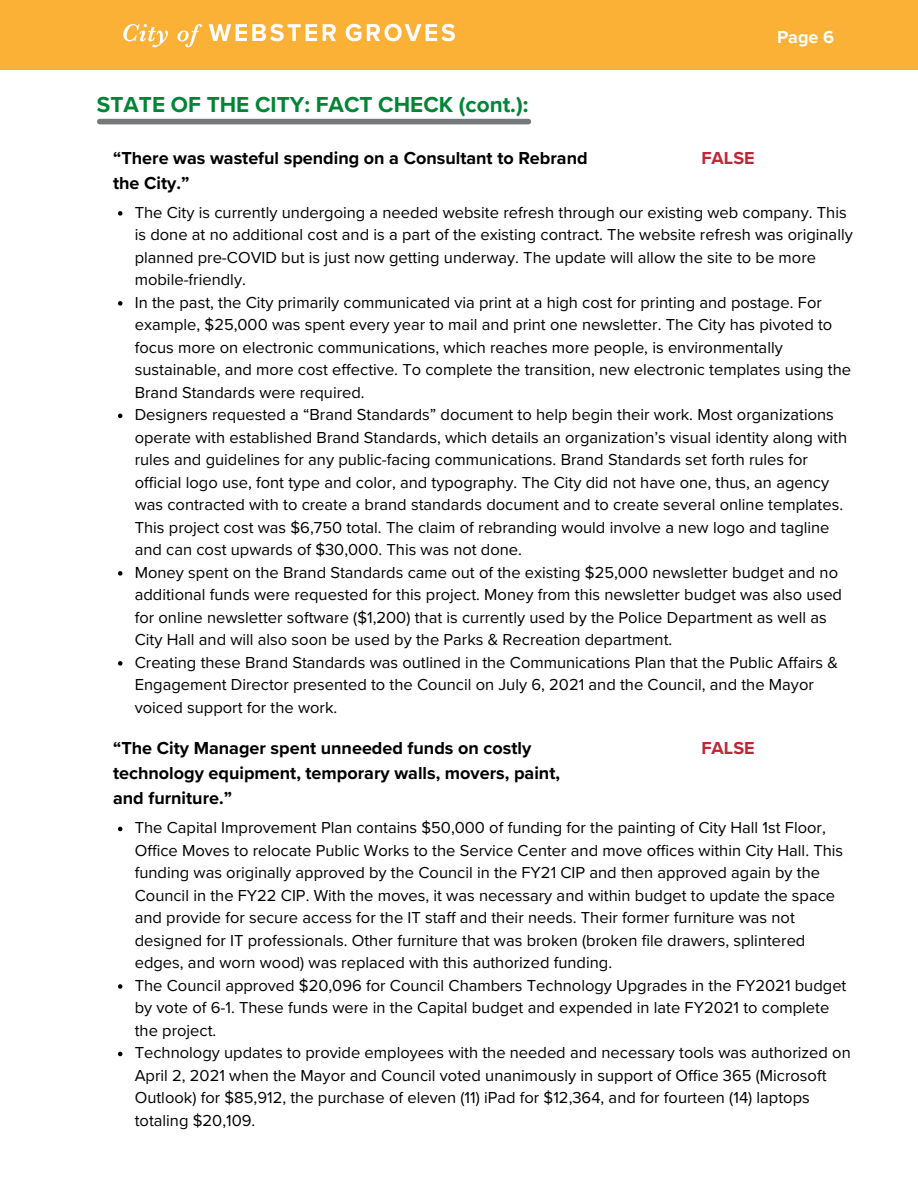
<style>
.page{position:relative;width:918px;height:1188px;background:#fff}
.page>*{position:absolute;margin:0;border:0;box-sizing:border-box;transform-origin:0 0}
.t1{font:700 22.5px "Proxima Nova";color:#008436}
.t2{font:700 18px/24.8px "Proxima Nova";color:#000}
.t3{font:700 18px "Proxima Nova";color:#c12637}
.t4{font:700 18px "Proxima Nova";color:#fff}
.t5{font:16.5px/22.5px "Proxima Nova";color:#000}
</style>
<div class="page">
<div style="left:0;top:0;width:918px;height:70px;background:#fbb036"></div>
<img style="left:123px;top:23px;width:332px;height:25px">
<svg style="left:118px;top:211px;width:4px;height:5px"></svg>
<svg style="left:118px;top:301px;width:4px;height:5px"></svg>
<svg style="left:118px;top:414px;width:4px;height:4px"></svg>
<svg style="left:118px;top:571px;width:4px;height:5px"></svg>
<svg style="left:118px;top:661px;width:4px;height:5px"></svg>
<svg style="left:118px;top:827px;width:4px;height:4px"></svg>
<svg style="left:118px;top:984px;width:4px;height:5px"></svg>
<svg style="left:118px;top:1052px;width:4px;height:4px"></svg>
<div style="left:100px;top:119px;width:428px;height:5px;background:#76797a"></div>
<p class="t1" style="left:97px;top:91px;width:433px">STATE OF THE CITY: FACT CHECK (cont.):</p>
<p class="t4" style="left:777px;top:26px;width:59px">Page 6</p>
<p class="t2" style="left:113px;top:146px;width:476px">“There was wasteful spending on a Consultant to Rebrand the City.”</p>
<p class="t3" style="left:701px;top:148px;width:55px">FALSE</p>
<p class="t5" style="left:135px;top:201px;width:720px">The City is currently undergoing a needed website refresh through our existing web company. This is done at no additional cost and is a part of the existing contract. The website refresh was originally planned pre-COVID but is just now getting underway. The update will allow the site to be more mobile-friendly.</p>
<p class="t5" style="left:135px;top:291px;width:718px">In the past, the City primarily communicated via print at a high cost for printing and postage. For example, $25,000 was spent every year to mail and print one newsletter. The City has pivoted to focus more on electronic communications, which reaches more people, is environmentally sustainable, and more cost effective. To complete the transition, new electronic templates using the Brand Standards were required.</p>
<p class="t5" style="left:135px;top:404px;width:714px">Designers requested a “Brand Standards” document to help begin their work. Most organizations operate with established Brand Standards, which details an organization’s visual identity along with rules and guidelines for any public-facing communications. Brand Standards set forth rules for official logo use, font type and color, and typography. The City did not have one, thus, an agency was contracted with to create a brand standards document and to create several online templates.<br>This project cost was $6,750 total. The claim of rebranding would involve a new logo and tagline and can cost upwards of $30,000. This was not done.</p>
<p class="t5" style="left:135px;top:561px;width:709px">Money spent on the Brand Standards came out of the existing $25,000 newsletter budget and no additional funds were requested for this project. Money from this newsletter budget was also used for online newsletter software ($1,200) that is currently used by the Police Department as well as City Hall and will also soon be used by the Parks &amp; Recreation department.</p>
<p class="t5" style="left:135px;top:651px;width:705px">Creating these Brand Standards was outlined in the Communications Plan that the Public Affairs &amp;<br>Engagement Director presented to the Council on July 6, 2021 and the Council, and the Mayor voiced support for the work.</p>
<p class="t2" style="left:113px;top:736px;width:448px">“The City Manager spent unneeded funds on costly technology equipment, temporary walls, movers, paint, and furniture.”</p>
<p class="t3" style="left:701px;top:738px;width:55px">FALSE</p>
<p class="t5" style="left:135px;top:817px;width:710px">The Capital Improvement Plan contains $50,000 of funding for the painting of City Hall 1st Floor, Office Moves to relocate Public Works to the Service Center and move offices within City Hall. This funding was originally approved by the Council in the FY21 CIP and then approved again by the Council in the FY22 CIP. With the moves, it was necessary and within budget to update the space and provide for secure access for the IT staff and their needs. Their former furniture was not designed for IT professionals. Other furniture that was broken (broken file drawers, splintered edges, and worn wood) was replaced with this authorized funding.</p>
<p class="t5" style="left:135px;top:975px;width:713px">The Council approved $20,096 for Council Chambers Technology Upgrades in the FY2021 budget by vote of 6-1. These funds were in the Capital budget and expended in late FY2021 to complete the project.</p>
<p class="t5" style="left:135px;top:1042px;width:718px">Technology updates to provide employees with the needed and necessary tools was authorized on April 2, 2021 when the Mayor and Council voted unanimously in support of Office 365 (Microsoft Outlook) for $85,912, the purchase of eleven (11) iPad for $12,364, and for fourteen (14) laptops totaling $20,109.</p>
</div>
